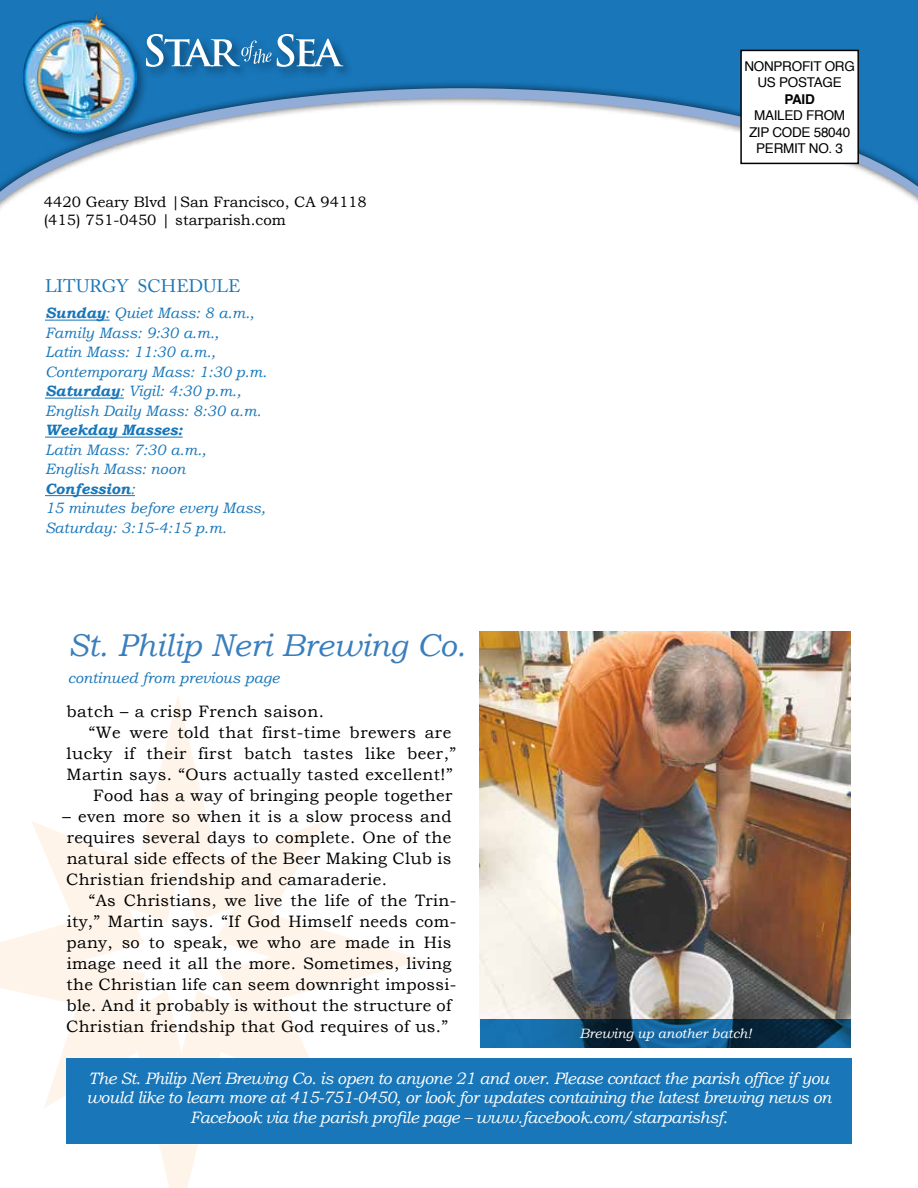
<style>
.page{position:relative;width:918px;height:1188px;background:#fff}
.page>*{position:absolute;margin:0;border:0;box-sizing:border-box;transform-origin:0 0}
.t1{font:italic 31.5px "Bookman Old Style";color:#397ebd}
.t2{font:18px "Adobe Caslon Pro";color:#1876b9}
.t3{font:16.5px/21px "Bookman Old Style";letter-spacing:.02em;color:#000;text-align:justify}
.t4{font:italic 16.5px/19.5px "Bookman Old Style";letter-spacing:-.03em;color:#fff;text-align:center}
.t5{font:italic 15px/19.5px "Bookman Old Style";color:#1876b9}
.t6{font:15px/18px "Bookman Old Style";color:#000}
.t7{font:italic 700 15px "Bookman Old Style";color:#1876b9}
.t8{font:13.5px/16.5px "Helvetica";letter-spacing:-.02em;color:#000;text-align:center}
.t9{font:italic 13.5px "Bookman Old Style";color:#fff}
.t10{font:700 13.5px "Helvetica";color:#000}
.s1{font-weight:700}
</style>
<div class="page">
<svg style="left:0;top:697px;width:424px;height:491px"></svg>
<svg style="left:84px;top:861px;width:187px;height:192px"></svg>
<div style="left:0;top:0;width:918px;height:239px;background:#1876b9"></div>
<div style="left:0;top:80px;width:918px;height:186px;background:#000;opacity:.75"></div>
<svg style="left:0;top:88px;width:918px;height:172px;fill:#fff"></svg>
<div style="left:741px;top:50px;width:117px;height:113px;background:#fff"></div>
<div style="left:740px;top:50px;width:119px;height:114px;border:2px solid #000"></div>
<div style="left:20px;top:11px;width:129px;height:135px;background:#000;opacity:.41"></div>
<img style="left:24px;top:12px;width:112px;height:122px">
<div style="left:143px;top:31px;width:212px;height:49px;background:#000;opacity:.41"></div>
<svg style="left:146px;top:34px;width:197px;height:33px"></svg>
<hr style="left:45px;top:320px;width:65px;height:1px;background:#1876b9">
<hr style="left:45px;top:398px;width:79px;height:1px;background:#1876b9">
<hr style="left:45px;top:437px;width:138px;height:1px;background:#1876b9">
<hr style="left:45px;top:495px;width:90px;height:1px;background:#1876b9">
<div style="left:66px;top:1058px;width:786px;height:86px;background:#1876b9"></div>
<img style="left:480px;top:631px;width:370px;height:389px">
<svg style="left:480px;top:1020px;width:371px;height:28px;background:#0f4c76"></svg>
<p class="t6" style="left:44px;top:193px;width:325px">4420 Geary Blvd |San Francisco, CA 94118 (415) 751-0450 | starparish.com</p>
<p class="t2" style="left:45px;top:275px;width:197px">LITURGY SCHEDULE</p>
<p class="t5" style="left:45px;top:303px;width:224px"><span class="s1">Sunday</span>: Quiet Mass: 8 a.m.,<br>Family Mass: 9:30 a.m.,<br>Latin Mass: 11:30 a.m.,<br>Contemporary Mass: 1:30 p.m.<br><span class="s1">Saturday</span>: Vigil: 4:30 p.m.,<br>English Daily Mass: 8:30 a.m.</p>
<p class="t7" style="left:45px;top:419px;width:139px">Weekday Masses:</p>
<p class="t5" style="left:45px;top:440px;width:222px">Latin Mass: 7:30 a.m.,<br>English Mass: noon<br><span class="s1">Confession</span>:<br>15 minutes before every Mass,<br>Saturday: 3:15-4:15 p.m.</p>
<h1 class="t1" style="left:68px;top:624px;width:400px">St. Philip Neri Brewing Co.</h1>
<p class="t5" style="left:68px;top:668px;width:213px">continued from previous page</p>
<p class="t3" style="left:66px;top:701px;width:259px">batch – a crisp French saison.</p>
<p class="t3" style="left:89px;top:722px;width:364px">“We were told that first-time brewers are</p>
<p class="t3" style="left:67px;top:743px;width:391px">lucky if their first batch tastes like beer,”</p>
<p class="t3" style="left:66px;top:764px;width:388px">Martin says. “Ours actually tasted excellent!”</p>
<p class="t3" style="left:93px;top:785px;width:361px">Food has a way of bringing people together</p>
<p class="t3" style="left:63px;top:806px;width:391px">– even more so when it is a slow process and requires several days to complete. One of the natural side effects of the Beer Making Club is Christian friendship and camaraderie.</p>
<p class="t3" style="left:66px;top:890px;width:392px;text-align:left;text-indent:23px">“As Christians, we live the life of the Trin&shy;ity,” Martin says. “If God Himself needs com&shy;pany, so to speak, we who are made in His image need it all the more. Sometimes, living the Christian life can seem downright impossi&shy;ble. And it probably is without the structure of Christian friendship that God requires of us.”</p>
<p class="t8" style="left:744px;top:58px;width:112px">NONPROFIT ORG<br>US POSTAGE</p>
<p class="t10" style="left:784px;top:88px;width:32px">PAID</p>
<p class="t8" style="left:749px;top:108px;width:103px">MAILED FROM<br>ZIP CODE 58040<br>PERMIT NO. 3</p>
<p class="t9" style="left:579px;top:1024px;width:174px">Brewing up another batch!</p>
<p class="t4" style="left:87px;top:1068px;width:746px">The St. Philip Neri Brewing Co. is open to anyone 21 and over. Please contact the parish office if you would like to learn more at 415-751-0450, or look for updates containing the latest brewing news on<br>Facebook via the parish profile page – www.facebook.com/starparishsf.</p>
</div>
